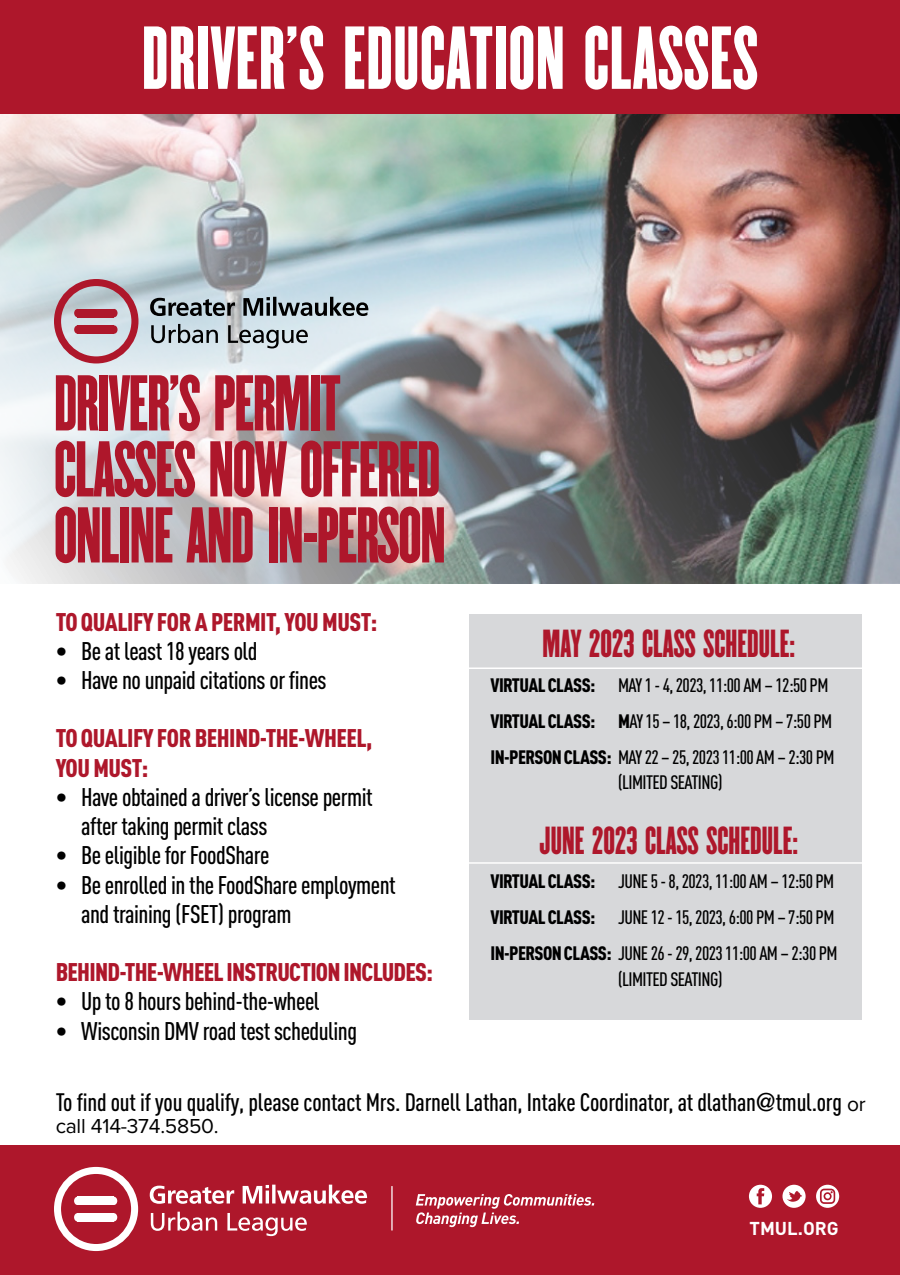
<style>
.page{position:relative;width:900px;height:1275px;background:#fff}
.page>*{position:absolute;margin:0;border:0;box-sizing:border-box;transform-origin:0 0}
.t1{font:78px "Champion Featherweight";letter-spacing:.01em;color:#fff}
.t2{font:69px "Champion Featherweight";letter-spacing:-.02em;color:#ae172b}
.t3{font:34.2px "Champion Featherweight";color:#ae172b}
.t4{font:500 25.2px/29.2px "DIN Cond";letter-spacing:-.02em;color:#000}
.t5{font:900 25.2px "DIN Cond";letter-spacing:-.02em;color:#ae172b}
.t6{font:500 24.9px "DIN Cond";letter-spacing:-.01em;color:#000}
.t7{font:21px "Proxima Nova";letter-spacing:-.01em;color:#000}
.t8{font:500 19.2px/25.5px "DIN Cond";letter-spacing:-.03em;color:#000}
.t9{font:700 18.45px "DIN";color:#fff}
.s1{font-weight:900}
.s2{font-family:"Helvetica Neue"}
.s3{font-family:"Proxima Nova";font-weight:400;font-size:21px}
</style>
<div class="page">
<div style="left:470px;top:614px;width:392px;height:406px;background:#d7d8da"></div>
<img style="left:0;top:113px;width:900px;height:471px">
<div style="left:0;top:0;width:900px;height:113px;background:#ae172b"></div>
<div style="left:0;top:1146px;width:900px;height:129px;background:#ae172b"></div>
<svg style="left:749px;top:1185px;width:23px;height:23px"></svg>
<svg style="left:783px;top:1185px;width:23px;height:23px"></svg>
<svg style="left:816px;top:1185px;width:23px;height:23px"></svg>
<div style="left:54px;top:1167px;width:84px;height:84px;border:7px solid #fff;border-radius:50%"></div>
<div style="left:74px;top:1197px;width:7px;height:8px;background:#fff;border-radius:50%"></div>
<div style="left:111px;top:1197px;width:6px;height:8px;background:#fff;border-radius:50%"></div>
<div style="left:77px;top:1197px;width:37px;height:8px;background:#fff"></div>
<div style="left:74px;top:1213px;width:7px;height:8px;background:#fff;border-radius:50%"></div>
<div style="left:111px;top:1213px;width:6px;height:8px;background:#fff;border-radius:50%"></div>
<div style="left:77px;top:1213px;width:37px;height:8px;background:#fff"></div>
<svg style="left:151px;top:1212px;width:156px;height:24px"></svg>
<svg style="left:150px;top:1185px;width:217px;height:19px"></svg>
<hr style="left:391px;top:1186px;width:2px;height:45px;background:#fff">
<svg style="left:416px;top:1194px;width:178px;height:33px"></svg>
<div style="left:54px;top:279px;width:84px;height:84px;border:7px solid #ae172b;border-radius:50%"></div>
<div style="left:74px;top:309px;width:7px;height:8px;background:#ae172b;border-radius:50%"></div>
<div style="left:111px;top:309px;width:7px;height:8px;background:#ae172b;border-radius:50%"></div>
<div style="left:78px;top:309px;width:36px;height:8px;background:#ae172b"></div>
<div style="left:74px;top:325px;width:7px;height:9px;background:#ae172b;border-radius:50%"></div>
<div style="left:111px;top:325px;width:7px;height:9px;background:#ae172b;border-radius:50%"></div>
<div style="left:78px;top:325px;width:36px;height:9px;background:#ae172b"></div>
<svg style="left:151px;top:324px;width:157px;height:24px;background:#a2acb2"></svg>
<svg style="left:150px;top:297px;width:218px;height:19px;background:#7a848a"></svg>
<hr style="left:441px;top:862px;width:443px;height:2px;background:#fff">
<hr style="left:441px;top:668px;width:443px;height:1px;background:#fff">
<p class="t1" style="left:142px;top:2px;width:618px">DRIVER’S EDUCATION CLASSES</p>
<p class="t2" style="left:54px;top:353px;width:288px">DRIVER’S PERMIT</p>
<p class="t2" style="left:54px;top:419px;width:388px">CLASSES NOW OFFERED</p>
<p class="t2" style="left:54px;top:485px;width:393px">ONLINE AND IN-PERSON</p>
<p class="t5" style="left:56px;top:606px;width:323px">TO QUALIFY FOR A PERMIT, YOU MUST:</p>
<p class="t4" style="left:56px;top:636px;width:203px">• Be at least 18 years old</p>
<p class="t4" style="left:56px;top:665px;width:272px">• Have no unpaid citations or fines</p>
<p class="t5" style="left:56px;top:723px;width:318px">TO QUALIFY FOR BEHIND-THE-WHEEL,</p>
<p class="t5" style="left:56px;top:752px;width:94px">YOU MUST:</p>
<p class="t4" style="left:56px;top:782px;width:319px">• Have obtained a driver’s license permit</p>
<p class="t4" style="left:81px;top:811px;width:188px">after taking permit class</p>
<p class="t4" style="left:56px;top:840px;width:215px">• Be eligible for FoodShare</p>
<p class="t4" style="left:81px;top:869px;width:316px;text-indent:-26px">• Be enrolled in the FoodShare employment and training (FSET) program</p>
<p class="t5" style="left:56px;top:956px;width:379px">BEHIND-THE-WHEEL INSTRUCTION INCLUDES:</p>
<p class="t4" style="left:56px;top:986px;width:265px">• Up to 8 hours behind-the-wheel</p>
<p class="t4" style="left:56px;top:1015px;width:303px">• Wisconsin DMV road test scheduling</p>
<p class="t3" style="left:543px;top:619px;width:254px">MAY 2023 CLASS SCHEDULE:</p>
<p class="t8" style="left:490px;top:672px;width:339px"><span class="s1">VIRTUAL CLASS:</span> MAY 1 - 4, 2023, 11:00 AM – 12:50 PM</p>
<p class="t8" style="left:490px;top:708px;width:343px"><span class="s1">VIRTUAL CLASS: M</span>AY 15 – 18, 2023, 6:00 PM – 7:50 PM</p>
<p class="t8" style="left:618px;top:744px;width:218px;text-indent:-128px"><span class="s1">IN-PERSON CLASS:</span> MAY 22 – 25, 2023 11:00 AM – 2:30 PM (LIMITED SEATING)</p>
<p class="t3" style="left:540px;top:815px;width:260px">JUNE 2023 CLASS SCHEDULE:</p>
<p class="t8" style="left:490px;top:868px;width:345px"><span class="s1">VIRTUAL CLASS:</span> JUNE 5 - 8, 2023, 11:00 AM – 12:50 PM</p>
<p class="t8" style="left:490px;top:904px;width:346px"><span class="s1">VIRTUAL CLASS:</span> JUNE 12 - 15, 2023, 6:00 PM – 7:50 PM</p>
<p class="t8" style="left:618px;top:940px;width:221px;text-indent:-128px"><span class="s1">IN-PERSON CLASS:</span> JUNE 26 - 29, 2023 11:00 AM – 2:30 PM (LIMITED SEATING)</p>
<p class="t6" style="left:56px;top:1087px;width:812px">To find out if you qualify, please contact Mrs. Darnell Lathan, Intake Coordinator, at dlathan<span class="s2">@</span>tmul.org <span class="s3">or</span></p>
<p class="t7" style="left:56px;top:1111px;width:164px">call 414-374.5850.</p>
<p class="t9" style="left:750px;top:1216px;width:91px">TMUL.ORG</p>
</div>
